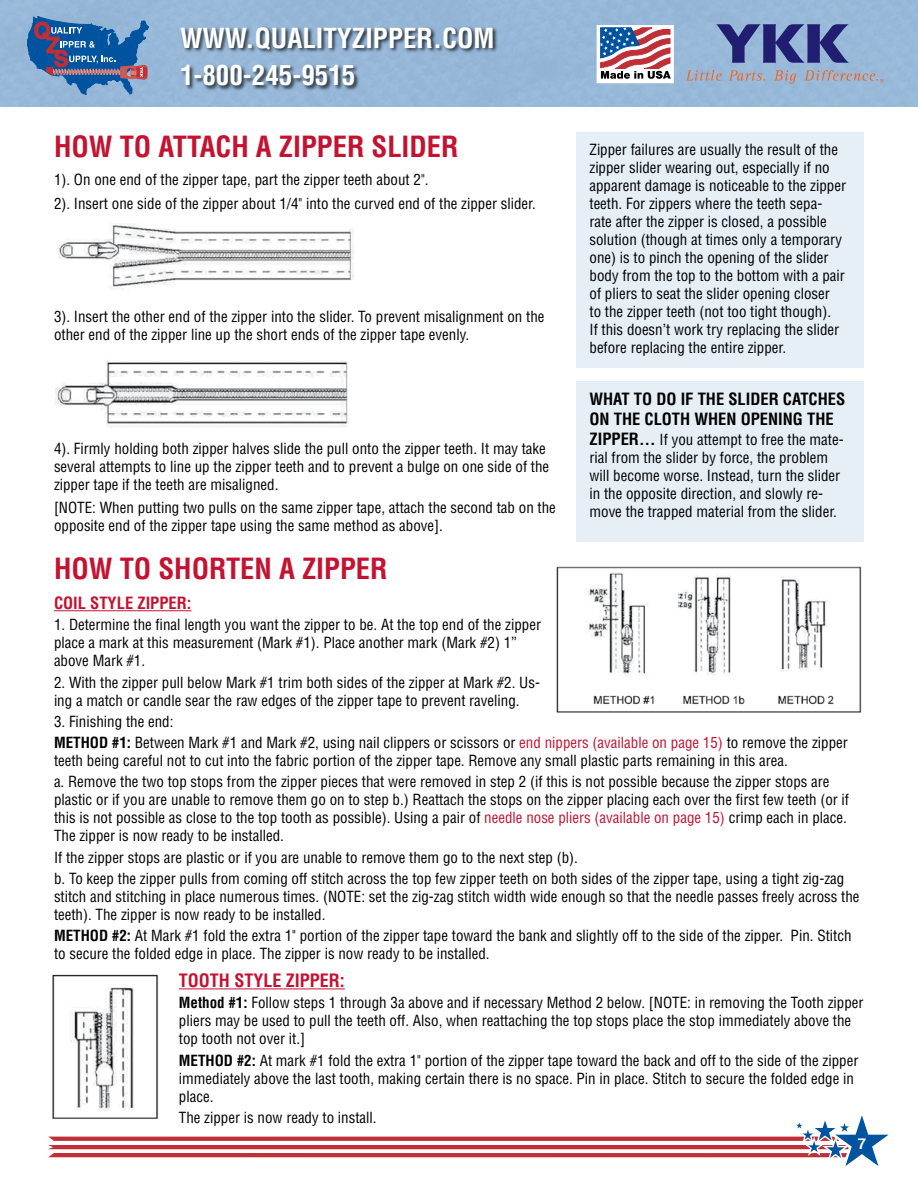
<style>
.page{position:relative;width:918px;height:1188px;background:#fff}
.page>*{position:absolute;margin:0;border:0;box-sizing:border-box;transform-origin:0 0}
.t1{font:700 condensed 28.5px "Helvetica";color:#c41230}
.t2{font:700 condensed 27px/37.5px "Helvetica";color:#fff}
.t3{font:700 condensed 18px "Helvetica";color:#c41230}
.t4{font:700 condensed 16.5px "Helvetica";color:#000}
.t5{font:700 condensed 16.5px "Helvetica";color:#c41230}
.t6{font:condensed 15px/18px "Helvetica";color:#000}
.t7{font:700 15px "Helvetica";color:#fff}
.s1{font-weight:700;font-size:16.5px}
.s2{font-weight:700}
.s3{color:#c41230}
</style>
<div class="page">
<svg style="left:48px;top:1115px;width:841px;height:51px"></svg>
<div style="left:0;top:0;width:918px;height:107px;background:#97b8d8"></div>
<svg style="left:27px;top:16px;width:122px;height:78px;background:#567bac"></svg>
<div style="left:180px;top:26px;width:318px;height:65px;background:#000;opacity:.75"></div>
<img style="left:58px;top:224px;width:296px;height:66px">
<img style="left:55px;top:360px;width:293px;height:68px">
<hr style="left:54px;top:610px;width:138px;height:1px;background:#c41230">
<hr style="left:179px;top:988px;width:166px;height:1px;background:#c41230">
<div style="left:576px;top:133px;width:288px;height:235px;background:#e6eef6"></div>
<div style="left:576px;top:382px;width:288px;height:160px;background:#e6eef6"></div>
<img style="left:556px;top:566px;width:306px;height:147px">
<img style="left:48px;top:974px;width:121px;height:153px">
<svg style="left:716px;top:24px;width:133px;height:39px;background:#5967a2"></svg>
<svg style="left:686px;top:70px;width:36px;height:11px"></svg>
<svg style="left:774px;top:70px;width:22px;height:14px"></svg>
<svg style="left:728px;top:70px;width:37px;height:11px"></svg>
<svg style="left:804px;top:70px;width:80px;height:12px"></svg>
<div style="left:597px;top:26px;width:76px;height:57px;background:#fff"></div>
<svg style="left:600px;top:28px;width:71px;height:51px"></svg>
<div style="left:597px;top:25px;width:77px;height:58px;border:1px solid #fff"></div>
<h2 class="t2" style="left:180px;top:19px;width:316px">WWW.QUALITYZIPPER.COM<br>1-800-245-9515</h2>
<h1 class="t1" style="left:54px;top:128px;width:406px">HOW TO ATTACH A ZIPPER SLIDER</h1>
<p class="t6" style="left:54px;top:168px;width:483px;line-height:23.4px">1). On one end of the zipper tape, part the zipper teeth about 2".<br>2). Insert one side of the zipper about 1/4" into the curved end of the zipper slider.</p>
<p class="t6" style="left:54px;top:308px;width:492px">3). Insert the other end of the zipper into the slider. To prevent misalignment on the other end of the zipper line up the short ends of the zipper tape evenly.</p>
<p class="t6" style="left:54px;top:439px;width:497px">4). Firmly holding both zipper halves slide the pull onto the zipper teeth. It may take several attempts to line up the zipper teeth and to prevent a bulge on one side of the zipper tape if the teeth are misaligned.</p>
<p class="t6" style="left:54px;top:498px;width:503px">[NOTE: When putting two pulls on the same zipper tape, attach the second tab on the opposite end of the zipper tape using the same method as above].</p>
<p class="t6" style="left:590px;top:141px;width:258px">Zipper failures are usually the result of the zipper slider wearing out, especially if no apparent damage is noticeable to the zipper teeth. For zippers where the teeth sepa&shy;rate after the zipper is closed, a possible solution (though at times only a temporary one) is to pinch the opening of the slider body from the top to the bottom with a pair of pliers to seat the slider opening closer<br>to the zipper teeth (not too tight though).<br>If this doesn’t work try replacing the slider before replacing the entire zipper.</p>
<p class="t4" style="left:590px;top:389px;width:166px">WHAT TO DO IF THE SLIDER</p>
<p class="t4" style="left:783px;top:389px;width:10px">CATC</p>
<p class="t4" style="left:818px;top:389px;width:19px">HES</p>
<p class="t4" style="left:590px;top:409px;width:161px">ON THE CLOTH WHEN OPENIN</p>
<p class="t4" style="left:793px;top:409px;width:41px">G THE</p>
<p class="t4" style="left:590px;top:429px;width:10px">ZIPPER</p>
<p class="t6" style="left:590px;top:430px;width:256px;text-indent:50px"><span class="s1">…</span> If you attempt to free the mate&shy;rial from the slider by force, the problem will become worse. Instead, turn the slider in the opposite direction, and slowly re&shy;move the trapped material from the slider.</p>
<h1 class="t1" style="left:54px;top:550px;width:335px">HOW TO SHORTEN A ZIPPER</h1>
<p class="t5" style="left:54px;top:593px;width:93px">COIL STYLEZIPPER</p>
<p class="t5" style="left:187px;top:593px;width:6px">:</p>
<p class="t6" style="left:54px;top:616px;width:489px">1. Determine the final length you want the zipper to be. At the top end of the zipper place a mark at this measurement (Mark #1). Place another mark (Mark #2) 1” above Mark #1.</p>
<p class="t6" style="left:54px;top:673px;width:488px">2. With the zipper pull below Mark #1 trim both sides of the zipper at Mark #2. Us&shy;ing a match or candle sear the raw edges of the zipper tape to prevent raveling.</p>
<p class="t6" style="left:54px;top:711px;width:795px;line-height:21.3px">3. Finishing the end:<br><span class="s2">METHOD #1:</span> Between Mark #1 and Mark #2, using nail clippers or scissors or <span class="s3">end nippers (available on page 15)</span> to remove the zipper</p>
<p class="t6" style="left:54px;top:750px;width:777px;line-height:21.3px">teeth being careful not to cut into the fabric portion of the zipper tape. Remove any small plastic parts remaining in this area.<br>a. Remove the two top stops from the zipper pieces that were removed in step 2 (if this is not possible because the zipper stops are</p>
<p class="t6" style="left:54px;top:791px;width:797px">plastic or if you are unable to remove them go on to step b.) Reattach the stops on the zipper placing each over the first few teeth (or if this is not possible as close to the top tooth as possible). Using a pair of <span class="s3">needle nose pliers (available on page 15)</span> crimp each in place.<br>The zipper is now ready to be installed.</p>
<p class="t6" style="left:54px;top:846px;width:792px;line-height:21.3px">If the zipper stops are plastic or if you are unable to remove them go to the next step (b).<br>b. To keep the zipper pulls from coming off stitch across the top few zipper teeth on both sides of the zipper tape, using a tight zig-zag</p>
<p class="t6" style="left:54px;top:887px;width:807px">stitch and stitching in place numerous times. (NOTE: set the zig-zag stitch width wide enough so that the needle passes freely across the teeth). The zipper is now ready to be installed.</p>
<p class="t6" style="left:54px;top:926px;width:799px"><span class="s2">METHOD #2:</span> At Mark #1 fold the extra 1" portion of the zipper tape toward the bank and slightly off to the side of the zipper. Pin. Stitch to secure the folded edge in place. The zipper is now ready to be installed.</p>
<p class="t3" style="left:179px;top:969px;width:11px">TOOT</p>
<p class="t3" style="left:219px;top:969px;width:77px">H STYLEZIPPER</p>
<p class="t3" style="left:340px;top:969px;width:7px">:</p>
<p class="t6" style="left:179px;top:994px;width:686px"><span class="s2">METHOD #1:</span> Follow steps 1 through 3a above and if necessary Method 2 below. [NOTE: in removing the Tooth zipper pliers may be used to pull the teeth off. Also, when reattaching the top stops place the stop immediately above the top tooth not over it.]</p>
<p class="t6" style="left:179px;top:1051px;width:681px"><span class="s2">METHOD #2:</span> At mark #1 fold the extra 1" portion of the zipper tape toward the back and off to the side of the zipper immediately above the last tooth, making certain there is no space. Pin in place. Stitch to secure the folded edge in place.</p>
<p class="t6" style="left:179px;top:1108px;width:199px">The zipper is now ready to install.</p>
<p class="t7" style="left:858px;top:1132px;width:10px">7</p>
</div>
